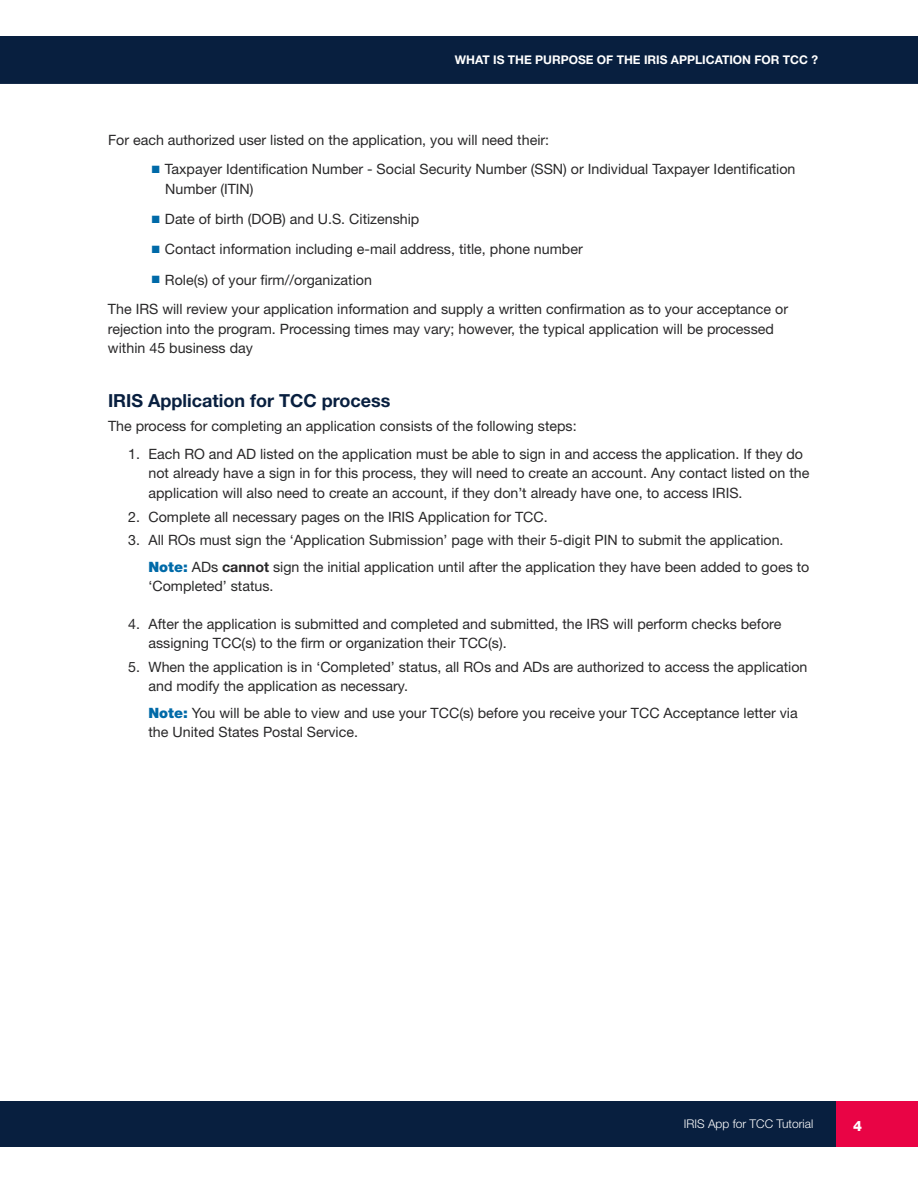
<style>
.page{position:relative;width:918px;height:1188px;background:#fff}
.page>*{position:absolute;margin:0;border:0;box-sizing:border-box;transform-origin:0 0}
.t1{font:700 18px "Helvetica Neue LT Std";color:#081f3f}
.t2{font:14.25px/19.5px "Helvetica Neue LT Std";color:#292829}
.t3{font:800 14.25px "Helvetica Neue LT Std";color:#fff}
.t4{font:700 12px "Helvetica Neue LT Std";color:#fff}
.t5{font:300 12px "Helvetica Neue LT Std";color:#fff}
.s1{color:#006aa8}
.s2{font-weight:900;color:#006aa8}
.s3{font-weight:700}
</style>
<div class="page">
<div style="left:0;top:37px;width:918px;height:45px;background:#081f3f"></div>
<div style="left:0;top:1101px;width:864px;height:46px;background:#081f3f"></div>
<div style="left:0;top:76px;width:918px;height:8px;background:#081f3f"></div>
<div style="left:836px;top:1101px;width:82px;height:46px;background:#e90445"></div>
<p class="t4" style="left:455px;top:52px;width:20px">What</p>
<p class="t4" style="left:493px;top:52px;width:24px">is the</p>
<p class="t4" style="left:535px;top:52px;width:10px">purpose</p>
<p class="t4" style="left:597px;top:52px;width:29px">of the</p>
<p class="t4" style="left:644px;top:52px;width:44px">IRIS Application</p>
<p class="t4" style="left:754px;top:52px;width:9px">for</p>
<p class="t4" style="left:783px;top:52px;width:37px">TCC ?</p>
<p class="t2" style="left:108px;top:130px;width:443px">For each authorized user listed on the application, you will need their:</p>
<p class="t2" style="left:165px;top:159px;width:632px;text-indent:-13px"><span class="s1">■</span> Taxpayer Identification Number - Social Security Number (SSN) or Individual Taxpayer Identification<br>Number (ITIN)</p>
<p class="t2" style="left:152px;top:209px;width:269px"><span class="s1">■</span> Date of birth (DOB) and U.S. Citizenship</p>
<p class="t2" style="left:152px;top:239px;width:433px"><span class="s1">■</span> Contact information including e-mail address, title, phone number</p>
<p class="t2" style="left:108px;top:265px;width:682px;line-height:29.2px;text-indent:44px"><span class="s1">■</span> Role(s) of your firm//organization<br>The IRS will review your application information and supply a written confirmation as to your acceptance or</p>
<p class="t2" style="left:108px;top:319px;width:667px">rejection into the program. Processing times may vary; however, the typical application will be processed within 45 business day</p>
<p class="t1" style="left:108px;top:389px;width:284px">IRIS Application for TCC process</p>
<p class="t2" style="left:108px;top:416px;width:470px">The process for completing an application consists of the following steps:</p>
<p class="t2" style="left:148px;top:444px;width:662px;text-indent:-20px">1. Each RO and AD listed on the application must be able to sign in and access the application. If they do not already have a sign in for this process, they will need to create an account. Any contact listed on the application will also need to create an account, if they don’t already have one, to access IRIS.</p>
<p class="t2" style="left:128px;top:507px;width:421px">2. Complete all necessary pages on the IRIS Application for TCC.</p>
<p class="t2" style="left:148px;top:527px;width:662px;line-height:26.2px;text-indent:-20px">3. All ROs must sign the ‘Application Submission’ page with their 5-digit PIN to submit the application.<br><span class="s2">Note:</span> ADs <span class="s3">cannot</span> sign the initial application until after the application they have been added to goes to</p>
<p class="t2" style="left:148px;top:576px;width:127px">‘Completed’ status.</p>
<p class="t2" style="left:148px;top:613px;width:634px;text-indent:-20px">4. After the application is submitted and completed and submitted, the IRS will perform checks before assigning TCC(s) to the firm or organization their TCC(s).</p>
<p class="t2" style="left:148px;top:657px;width:661px;text-indent:-20px">5. When the application is in ‘Completed’ status, all ROs and ADs are authorized to access the application and modify the application as necessary.</p>
<p class="t2" style="left:148px;top:703px;width:651px"><span class="s2">Note:</span> You will be able to view and use your TCC(s) before you receive your TCC Acceptance letter via the United States Postal Service.</p>
<p class="t5" style="left:684px;top:1116px;width:131px">IRIS App for TCC Tutorial</p>
<p class="t3" style="left:853px;top:1118px;width:10px">4</p>
</div>
